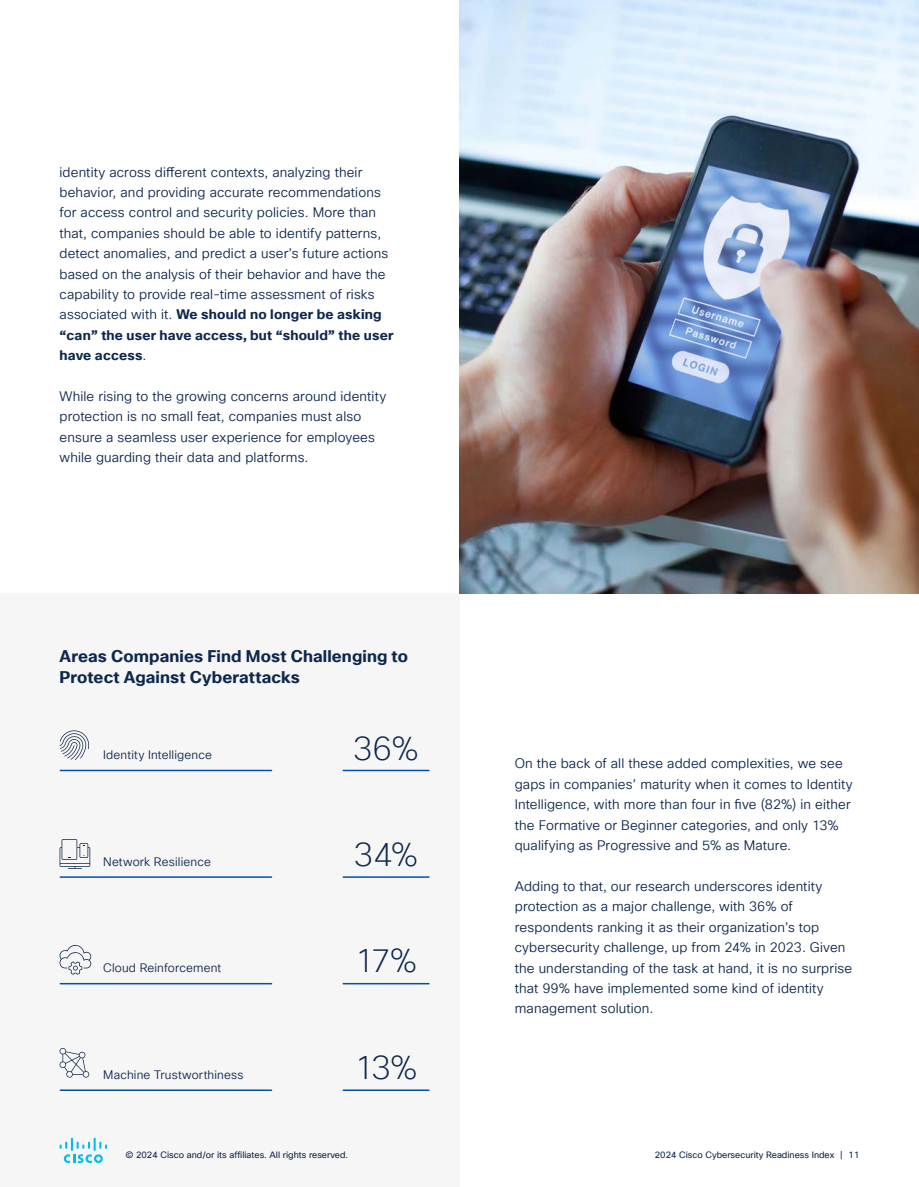
<style>
.page{position:relative;width:919px;height:1187px;background:#fff}
.page>*{position:absolute;margin:0;border:0;box-sizing:border-box;transform-origin:0 0}
.t1{font:200 33px "Cisco Sans TT";letter-spacing:-.055em;color:#0d274d}
.t2{font:700 16.5px/21px "Cisco Sans TT";letter-spacing:.005em;color:#0d274d}
.t3{font:13.5px/20.4px "Cisco Sans TT Light";letter-spacing:.01em;color:#0d274d}
.t4{font:700 13.5px/20.4px "Cisco Sans TT";letter-spacing:.015em;color:#0d274d}
.t5{font:12px "Cisco Sans TT Light";letter-spacing:.015em;color:#0d274d}
.t6{font:9px "Cisco Sans TT";color:#0d274d}
.s1{font-family:"Cisco Sans TT Light";font-weight:400}
</style>
<div class="page">
<div style="left:0;top:593px;width:459px;height:593px;background:#f6f6f6"></div>
<img style="left:459px;top:0;width:459px;height:593px">
<hr style="left:60px;top:769px;width:211px;height:2px;background:#0051af">
<hr style="left:343px;top:769px;width:86px;height:2px;background:#0051af">
<hr style="left:60px;top:876px;width:211px;height:1px;background:#0051af">
<hr style="left:343px;top:876px;width:86px;height:1px;background:#0051af">
<hr style="left:60px;top:982px;width:211px;height:2px;background:#0051af">
<hr style="left:343px;top:982px;width:86px;height:2px;background:#0051af">
<hr style="left:60px;top:1089px;width:211px;height:1px;background:#0051af">
<hr style="left:343px;top:1089px;width:86px;height:1px;background:#0051af">
<svg style="left:60px;top:730px;width:30px;height:30px"></svg>
<svg style="left:60px;top:1048px;width:29px;height:29px"></svg>
<svg style="left:60px;top:839px;width:30px;height:29px"></svg>
<svg style="left:59px;top:945px;width:33px;height:29px"></svg>
<svg style="left:60px;top:1137px;width:47px;height:25px"></svg>
<p class="t3" style="left:60px;top:162px;width:330px">identity across different contexts, analyzing their behavior, and providing accurate recommendations for access control and security policies. More than that, companies should be able to identify patterns, detect anomalies, and predict a user’s future actions based on the analysis of their behavior and have the capability to provide real-time assessment of risks</p>
<p class="t4" style="left:60px;top:305px;width:335px"><span class="s1">associated with it.</span> We should no longer be asking “can” the user have access, but “should” the user have access<span class="s1">.</span></p>
<p class="t3" style="left:60px;top:386px;width:328px">While rising to the growing concerns around identity protection is no small feat, companies must also ensure a seamless user experience for employees while guarding their data and platforms.</p>
<p class="t2" style="left:60px;top:646px;width:350px">Areas Companies Find Most Challenging to<br>Protect Against Cyberattacks</p>
<p class="t5" style="left:103px;top:747px;width:110px">Identity Intelligence</p>
<p class="t5" style="left:103px;top:853px;width:109px">Network Resilience</p>
<p class="t5" style="left:103px;top:960px;width:120px">Cloud Reinforcement</p>
<p class="t5" style="left:103px;top:1066px;width:142px">Machine Trustworthiness</p>
<h1 class="t1" style="left:353px;top:727px;width:67px">36%</h1>
<h1 class="t1" style="left:354px;top:832px;width:66px">34%</h1>
<h1 class="t1" style="left:355px;top:939px;width:64px">17%</h1>
<h1 class="t1" style="left:354px;top:1045px;width:65px">13%</h1>
<p class="t3" style="left:514px;top:753px;width:339px">On the back of all these added complexities, we see gaps in companies’ maturity when it comes to Identity Intelligence, with more than four in five (82%) in either the Formative or Beginner categories, and only 13% qualifying as Progressive and 5% as Mature.</p>
<p class="t3" style="left:514px;top:876px;width:339px">Adding to that, our research underscores identity protection as a major challenge, with 36% of respondents ranking it as their organization’s top cybersecurity challenge, up from 24% in 2023. Given the understanding of the task at hand, it is no surprise that 99% have implemented some kind of identity management solution.</p>
<p class="t6" style="left:125px;top:1149px;width:224px">© 2024 Cisco and/or its affiliates. All rights reserved.</p>
<p class="t6" style="left:654px;top:1149px;width:206px">2024 Cisco Cybersecurity Readiness Index | 11</p>
</div>
